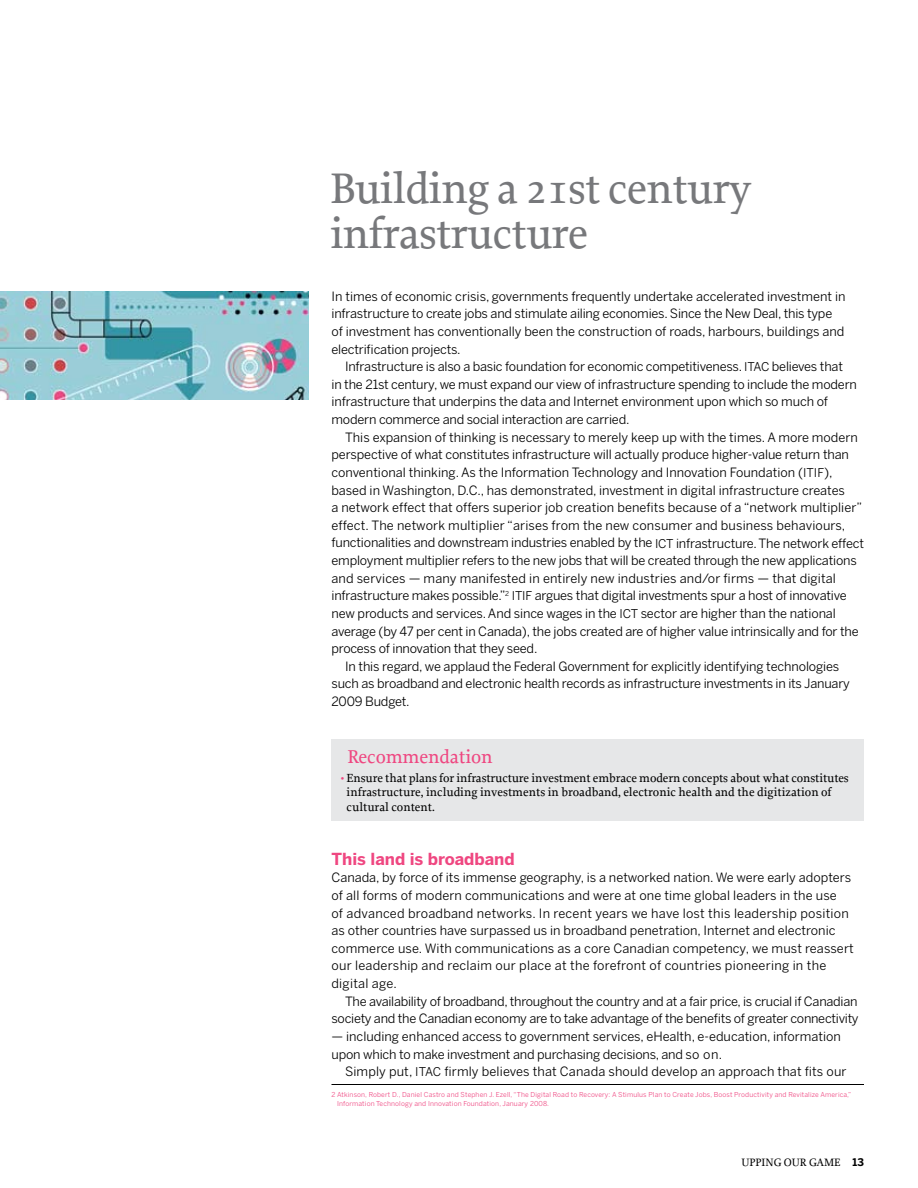
<style>
.page{position:relative;width:918px;height:1188px;background:#fff}
.page>*{position:absolute;margin:0;border:0;box-sizing:border-box;transform-origin:0 0}
.t1{font:500 45px/45px "Proforma";letter-spacing:-.02em;color:#77787b}
.t2{font:500 19.5px "Proforma";letter-spacing:-.01em;color:#ef4781}
.t3{font:700 16.5px "Benton Sans";color:#ef4781}
.t4{font:12.75px/17.5px "Benton Sans";letter-spacing:-.01em;color:#000}
.t5{font:12.75px/17.5px "Benton Sans";letter-spacing:.01em;color:#000}
.t6{font:500 12.3px/14.7px "Proforma";color:#000}
.t7{font:500 11.25px "Proforma";color:#000}
.t8{font:6.75px/9px "Benton Sans";letter-spacing:.02em;color:#ef4781}
.s1{font-size:12px}
.s2{color:#ef4781}
.s3{font-family:"Benton Sans";font-weight:700;font-size:10.5px}
</style>
<div class="page">
<div style="left:332px;top:739px;width:532px;height:81px;background:#e6e7e8"></div>
<hr style="left:332px;top:1084px;width:532px;height:1px;background:#000">
<img style="left:0;top:291px;width:309px;height:108px">
<h1 class="t1" style="left:330px;top:165px;width:423px">Building a 21st century infrastructure</h1>
<p class="t4" style="left:332px;top:287px;width:515px">In times of economic crisis, governments frequently undertake accelerated investment in infrastructure to create jobs and stimulate ailing economies. Since the New Deal, this type of investment has conventionally been the construction of roads, harbours, buildings and electrification projects.</p>
<p class="t4" style="left:332px;top:358px;width:527px;text-indent:13px">Infrastructure is also a basic foundation for economic competitiveness. <span class="s1">ITAC</span> believes that<br>in the 21st century, we must expand our view of infrastructure spending to include the modern infrastructure that underpins the data and Internet environment upon which so much of modern commerce and social interaction are carried.</p>
<p class="t4" style="left:345px;top:428px;width:514px">This expansion of thinking is necessary to merely keep up with the times. A more modern</p>
<p class="t4" style="left:332px;top:446px;width:519px">perspective of what constitutes infrastructure will actually produce higher-value return than</p>
<p class="t4" style="left:332px;top:463px;width:503px">conventional thinking. As the Information Technology and Innovation Foundation (<span class="s1">ITIF</span>),</p>
<p class="t4" style="left:331px;top:481px;width:515px">based in Washington, D.C., has demonstrated, investment in digital infrastructure creates</p>
<p class="t4" style="left:331px;top:499px;width:532px">a network effect that offers superior job creation benefits because of a “network multiplier”</p>
<p class="t5" style="left:331px;top:516px;width:515px">effect. The network multiplier “arises from the new consumer and business behaviours,</p>
<p class="t4" style="left:331px;top:534px;width:534px">functionalities and downstream industries enabled by the <span class="s1">ICT</span> infrastructure. The network effect</p>
<p class="t4" style="left:332px;top:552px;width:527px">employment multiplier refers to the new jobs that will be created through the new applications</p>
<p class="t5" style="left:332px;top:569px;width:506px">and services — many manifested in entirely new industries and/or firms — that digital</p>
<p class="t4" style="left:332px;top:587px;width:517px">infrastructure makes possible.”<sup>2</sup> <span class="s1">ITIF</span> argues that digital investments spur a host of innovative</p>
<p class="t4" style="left:332px;top:604px;width:506px">new products and services. And since wages in the <span class="s1">ICT</span> sector are higher than the national</p>
<p class="t4" style="left:331px;top:622px;width:529px">average (by 47 per cent in Canada), the jobs created are of higher value intrinsically and for the</p>
<p class="t4" style="left:331px;top:640px;width:207px">process of innovation that they seed.</p>
<p class="t4" style="left:345px;top:657px;width:496px">In this regard, we applaud the Federal Government for explicitly identifying technologies</p>
<p class="t4" style="left:331px;top:675px;width:520px">such as broadband and electronic health records as infrastructure investments in its January</p>
<p class="t4" style="left:331px;top:693px;width:80px">2009 Budget.</p>
<h2 class="t2" style="left:347px;top:744px;width:147px">Recommendation</h2>
<p class="t6" style="left:347px;top:770px;width:504px;text-indent:-6px"><span class="s2">•</span> Ensure that plans for infrastructure investment embrace modern concepts about what constitutes infrastructure, including investments in broadband, electronic health and the digitization of cultural content.</p>
<p class="t3" style="left:332px;top:849px;width:185px">This land is broadband</p>
<p class="t5" style="left:332px;top:869px;width:524px">Canada, by force of its immense geography, is a networked nation. We were early adopters of all forms of modern communications and were at one time global leaders in the use<br>of advanced broadband networks. In recent years we have lost this leadership position as other countries have surpassed us in broadband penetration, Internet and electronic commerce use. With communications as a core Canadian competency, we must reassert our leadership and reclaim our place at the forefront of countries pioneering in the digital age.</p>
<p class="t4" style="left:332px;top:992px;width:529px;text-align:right">The availability of broadband, throughout the country and at a fair price, is crucial if Canadian society and the Canadian economy are to take advantage of the benefits of greater connectivity</p>
<p class="t4" style="left:332px;top:1027px;width:511px">— including enhanced access to government services, eHealth, e-education, information upon which to make investment and purchasing decisions, and so on.</p>
<p class="t5" style="left:345px;top:1063px;width:503px">Simply put, <span class="s1">ITAC</span> firmly believes that Canada should develop an approach that fits our</p>
<p class="t8" style="left:337px;top:1090px;width:516px;text-indent:-6px">2 Atkinson, Robert D., Daniel Castro and Stephen J. Ezell, “The Digital Road to Recovery: A Stimulus Plan to Create Jobs, Boost Productivity and Revitalize America,”<br>Information Technology and Innovation Foundation, January 2008.</p>
<p class="t7" style="left:741px;top:1155px;width:124px">Upping our game <span class="s3">13</span></p>
</div>
